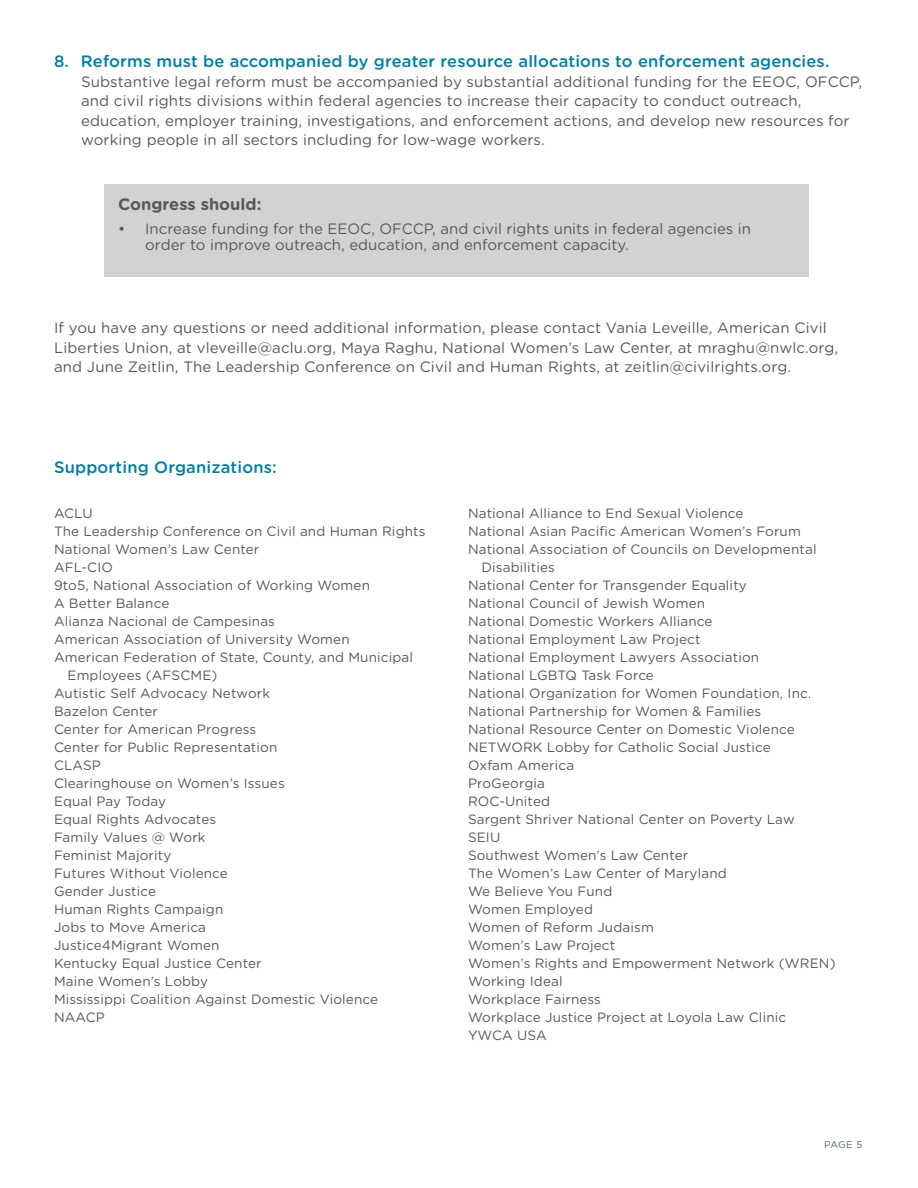
<style>
.page{position:relative;width:918px;height:1188px;background:#fff}
.page>*{position:absolute;margin:0;border:0;box-sizing:border-box;transform-origin:0 0}
.Bulleted_Body_Copy{font:500 16.5px "Gotham Rounded";letter-spacing:.01em;color:#007da5}
.Source{font:700 16.5px "Gotham Rounded";color:#57585a}
.Bulleted_Body_Copy-2{font:15px/19.5px "Gotham Rounded";letter-spacing:.01em;color:#57585a}
.Bulleted_Body_Copy-3{font:13.5px/18px "Gotham Rounded";letter-spacing:.01em;color:#57585a}
.t1{font:9.75px "Gotham Rounded";color:#53656e}
</style>
<div class="page">
<div style="left:105px;top:184px;width:704px;height:92px;background:#d1d2d4"></div>
<p class="Bulleted_Body_Copy" style="left:54px;top:50px;width:777px">8. Reforms must be accompanied by greater resource allocations to enforcement agencies.</p>
<p class="Bulleted_Body_Copy-2" style="left:81px;top:71px;width:783px">Substantive legal reform must be accompanied by substantial additional funding for the EEOC, OFCCP, and civil rights divisions within federal agencies to increase their capacity to conduct outreach, education, employer training, investigations, and enforcement actions, and develop new resources for working people in all sectors including for low-wage workers.</p>
<p class="Source" style="left:118px;top:192px;width:145px">Congress should:</p>
<p class="Bulleted_Body_Copy-2" style="left:145px;top:219px;width:607px;line-height:16.5px;text-indent:-27px">• Increase funding for the EEOC, OFCCP, and civil rights units in federal agencies in order to improve outreach, education, and enforcement capacity.</p>
<p class="Bulleted_Body_Copy-2" style="left:54px;top:318px;width:786px">If you have any questions or need additional information, please contact Vania Leveille, American Civil<br>Liberties Union, at vleveille@aclu.org, Maya Raghu, National Women’s Law Center, at mraghu@nwlc.org, and June Zeitlin, The Leadership Conference on Civil and Human Rights, at zeitlin@civilrights.org.</p>
<p class="Bulleted_Body_Copy" style="left:54px;top:455px;width:224px">Supporting Organizations:</p>
<p class="Bulleted_Body_Copy-3" style="left:54px;top:504px;width:40px">ACLU</p>
<p class="Bulleted_Body_Copy-3" style="left:54px;top:522px;width:373px">The Leadership Conference on Civil and Human Rights</p>
<p class="Bulleted_Body_Copy-3" style="left:54px;top:540px;width:207px">National Women’s Law Center</p>
<p class="Bulleted_Body_Copy-3" style="left:54px;top:558px;width:60px">AFL-CIO</p>
<p class="Bulleted_Body_Copy-3" style="left:54px;top:576px;width:318px">9to5, National Association of Working Women</p>
<p class="Bulleted_Body_Copy-3" style="left:54px;top:594px;width:117px">A Better Balance</p>
<p class="Bulleted_Body_Copy-3" style="left:54px;top:612px;width:223px">Alianza Nacional de Campesinas</p>
<p class="Bulleted_Body_Copy-3" style="left:54px;top:630px;width:297px">American Association of University Women</p>
<p class="Bulleted_Body_Copy-3" style="left:68px;top:648px;width:347px;text-indent:-14px">American Federation of State, County, and Municipal<br>Employees (AFSCME)</p>
<p class="Bulleted_Body_Copy-3" style="left:54px;top:684px;width:218px">Autistic Self Advocacy Network</p>
<p class="Bulleted_Body_Copy-3" style="left:54px;top:702px;width:106px">Bazelon Center</p>
<p class="Bulleted_Body_Copy-3" style="left:54px;top:720px;width:204px">Center for American Progress</p>
<p class="Bulleted_Body_Copy-3" style="left:54px;top:738px;width:225px">Center for Public Representation</p>
<p class="Bulleted_Body_Copy-3" style="left:54px;top:756px;width:48px">CLASP</p>
<p class="Bulleted_Body_Copy-3" style="left:54px;top:774px;width:232px">Clearinghouse on Women’s Issues</p>
<p class="Bulleted_Body_Copy-3" style="left:54px;top:792px;width:114px">Equal Pay Today</p>
<p class="Bulleted_Body_Copy-3" style="left:54px;top:810px;width:164px">Equal Rights Advocates</p>
<p class="Bulleted_Body_Copy-3" style="left:54px;top:828px;width:153px">Family Values @ Work</p>
<p class="Bulleted_Body_Copy-3" style="left:54px;top:846px;width:119px">Feminist Majority</p>
<p class="Bulleted_Body_Copy-3" style="left:54px;top:864px;width:175px">Futures Without Violence</p>
<p class="Bulleted_Body_Copy-3" style="left:54px;top:882px;width:103px">Gender Justice</p>
<p class="Bulleted_Body_Copy-3" style="left:54px;top:900px;width:171px">Human Rights Campaign</p>
<p class="Bulleted_Body_Copy-3" style="left:54px;top:918px;width:154px">Jobs to Move America</p>
<p class="Bulleted_Body_Copy-3" style="left:54px;top:936px;width:167px">Justice4Migrant Women</p>
<p class="Bulleted_Body_Copy-3" style="left:54px;top:954px;width:209px">Kentucky Equal Justice Center</p>
<p class="Bulleted_Body_Copy-3" style="left:54px;top:972px;width:156px">Maine Women’s Lobby</p>
<p class="Bulleted_Body_Copy-3" style="left:54px;top:990px;width:326px">Mississippi Coalition Against Domestic Violence</p>
<p class="Bulleted_Body_Copy-3" style="left:54px;top:1008px;width:52px">NAACP</p>
<p class="Bulleted_Body_Copy-3" style="left:468px;top:504px;width:277px">National Alliance to End Sexual Violence</p>
<p class="Bulleted_Body_Copy-3" style="left:468px;top:522px;width:334px">National Asian Pacific American Women’s Forum</p>
<p class="Bulleted_Body_Copy-3" style="left:482px;top:540px;width:337px;text-indent:-14px">National Association of Councils on Developmental<br>Disabilities</p>
<p class="Bulleted_Body_Copy-3" style="left:468px;top:576px;width:280px">National Center for Transgender Equality</p>
<p class="Bulleted_Body_Copy-3" style="left:468px;top:594px;width:239px">National Council of Jewish Women</p>
<p class="Bulleted_Body_Copy-3" style="left:468px;top:612px;width:246px">National Domestic Workers Alliance</p>
<p class="Bulleted_Body_Copy-3" style="left:468px;top:630px;width:234px">National Employment Law Project</p>
<p class="Bulleted_Body_Copy-3" style="left:468px;top:648px;width:293px">National Employment Lawyers Association</p>
<p class="Bulleted_Body_Copy-3" style="left:468px;top:666px;width:187px">National LGBTQ Task Force</p>
<p class="Bulleted_Body_Copy-3" style="left:468px;top:684px;width:345px">National Organization for Women Foundation, Inc.</p>
<p class="Bulleted_Body_Copy-3" style="left:468px;top:702px;width:295px">National Partnership for Women &amp; Families</p>
<p class="Bulleted_Body_Copy-3" style="left:468px;top:720px;width:328px">National Resource Center on Domestic Violence</p>
<p class="Bulleted_Body_Copy-3" style="left:468px;top:738px;width:304px">NETWORK Lobby for Catholic Social Justice</p>
<p class="Bulleted_Body_Copy-3" style="left:468px;top:756px;width:108px">Oxfam America</p>
<p class="Bulleted_Body_Copy-3" style="left:468px;top:774px;width:78px">ProGeorgia</p>
<p class="Bulleted_Body_Copy-3" style="left:468px;top:792px;width:84px">ROC-United</p>
<p class="Bulleted_Body_Copy-3" style="left:468px;top:810px;width:328px">Sargent Shriver National Center on Poverty Law</p>
<p class="Bulleted_Body_Copy-3" style="left:468px;top:828px;width:34px">SEIU</p>
<p class="Bulleted_Body_Copy-3" style="left:468px;top:846px;width:222px">Southwest Women’s Law Center</p>
<p class="Bulleted_Body_Copy-3" style="left:468px;top:864px;width:260px">The Women’s Law Center of Maryland</p>
<p class="Bulleted_Body_Copy-3" style="left:468px;top:882px;width:146px">We Believe You Fund</p>
<p class="Bulleted_Body_Copy-3" style="left:468px;top:900px;width:127px">Women Employed</p>
<p class="Bulleted_Body_Copy-3" style="left:468px;top:918px;width:187px">Women of Reform Judaism</p>
<p class="Bulleted_Body_Copy-3" style="left:468px;top:936px;width:149px">Women’s Law Project</p>
<p class="Bulleted_Body_Copy-3" style="left:468px;top:954px;width:369px">Women’s Rights and Empowerment Network (WREN)</p>
<p class="Bulleted_Body_Copy-3" style="left:468px;top:972px;width:96px">Working Ideal</p>
<p class="Bulleted_Body_Copy-3" style="left:468px;top:990px;width:135px">Workplace Fairness</p>
<p class="Bulleted_Body_Copy-3" style="left:468px;top:1008px;width:320px">Workplace Justice Project at Loyola Law Clinic</p>
<p class="Bulleted_Body_Copy-3" style="left:468px;top:1026px;width:80px">YWCA USA</p>
<p class="t1" style="left:824px;top:1138px;width:40px">PAGE 5</p>
</div>
